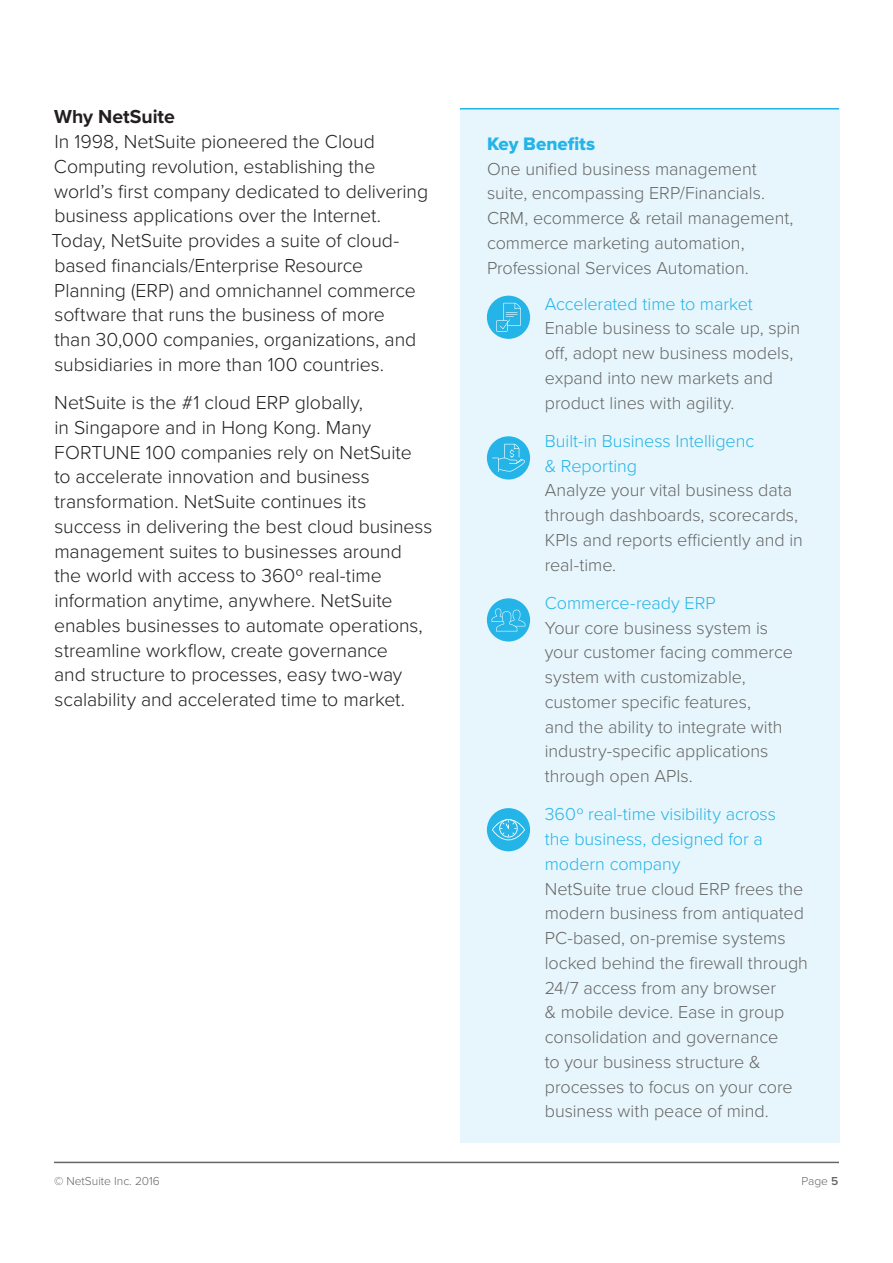
<style>
.page{position:relative;width:893px;height:1263px;background:#fff}
.page>*{position:absolute;margin:0;border:0;box-sizing:border-box;transform-origin:0 0}
.t1{font:300 19.5px/24.8px "Proxima Nova";letter-spacing:-.005em;color:#231f20}
.t2{font:700 19.5px "Proxima Nova";color:#231f20}
.t3{font:18.75px "Proxima Nova Extrabld";color:#24b4e8}
.t4{font:300 18px/24.8px "Proxima Nova";letter-spacing:-.005em;color:#666}
.t5{font:300 18px/24.8px "Proxima Nova";letter-spacing:-.005em;color:#24b4e8}
.t6{font:300 12px "Proxima Nova";color:#666}
.s1{font-weight:600}
</style>
<div class="page">
<hr style="left:54px;top:1162px;width:785px;height:1px;background:#666">
<div style="left:460px;top:108px;width:379px;height:1034px;background:#e7f6fc"></div>
<hr style="left:460px;top:108px;width:379px;height:2px;background:#24b4e8">
<div style="left:487px;top:296px;width:43px;height:43px;background:#24b4e8;border-radius:50%"></div>
<svg style="left:496px;top:303px;width:25px;height:29px"></svg>
<div style="left:487px;top:436px;width:43px;height:43px;background:#24b4e8;border-radius:50%"></div>
<svg style="left:498px;top:444px;width:27px;height:28px"></svg>
<div style="left:487px;top:598px;width:43px;height:43px;background:#24b4e8;border-radius:50%"></div>
<svg style="left:492px;top:608px;width:33px;height:23px"></svg>
<div style="left:487px;top:808px;width:43px;height:43px;background:#24b4e8;border-radius:50%"></div>
<svg style="left:492px;top:819px;width:33px;height:21px"></svg>
<p class="t2" style="left:54px;top:105px;width:122px">Why NetSuite</p>
<p class="t1" style="left:52px;top:130px;width:378px">In 1998, NetSuite pioneered the Cloud Computing revolution, establishing the world’s first company dedicated to delivering business applications over the Internet.<br>Today, NetSuite provides a suite of cloud&shy;based financials/Enterprise Resource Planning (ERP) and omnichannel commerce software that runs the business of more<br>than 30,000 companies, organizations, and subsidiaries in more than 100 countries.</p>
<p class="t1" style="left:54px;top:391px;width:380px">NetSuite is the #1 cloud ERP globally,<br>in Singapore and in Hong Kong. Many FORTUNE 100 companies rely on NetSuite to accelerate innovation and business transformation. NetSuite continues its success in delivering the best cloud business management suites to businesses around the world with access to 360º real-time information anytime, anywhere. NetSuite enables businesses to automate operations, streamline workflow, create governance<br>and structure to processes, easy two-way scalability and accelerated time to market.</p>
<p class="t6" style="left:54px;top:1174px;width:107px">© NetSuite Inc. 2016</p>
<p class="t3" style="left:487px;top:132px;width:110px">Key Benefits</p>
<p class="t4" style="left:487px;top:156px;width:308px">One unified business management suite, encompassing ERP/Financials.<br>CRM, ecommerce &amp; retail management, commerce marketing automation, Professional Services Automation.</p>
<p class="t5" style="left:545px;top:291px;width:209px">Accelerated time to market</p>
<p class="t4" style="left:545px;top:316px;width:257px">Enable business to scale up, spin off, adopt new business models, expand into new markets and product lines with agility.</p>
<p class="t5" style="left:545px;top:429px;width:211px">Built-in Business Intelligenc &amp; Reporting</p>
<p class="t4" style="left:545px;top:478px;width:260px">Analyze your vital business data through dashboards, scorecards,<br>KPIs and reports efficiently and in real-time.</p>
<p class="t5" style="left:545px;top:591px;width:173px">Commerce-ready ERP</p>
<p class="t4" style="left:545px;top:615px;width:250px">Your core business system is your customer facing commerce system with customizable, customer specific features,<br>and the ability to integrate with industry-specific applications through open APIs.</p>
<p class="t5" style="left:545px;top:802px;width:233px">360º real-time visibility across the business, designed for a modern company</p>
<p class="t4" style="left:545px;top:876px;width:265px">NetSuite true cloud ERP frees the modern business from antiquated<br>PC-based, on-premise systems locked behind the firewall through<br>24/7 access from any browser<br>&amp; mobile device. Ease in group consolidation and governance<br>to your business structure &amp; processes to focus on your core business with peace of mind.</p>
<p class="t6" style="left:802px;top:1174px;width:38px">Page <span class="s1">5</span></p>
</div>
